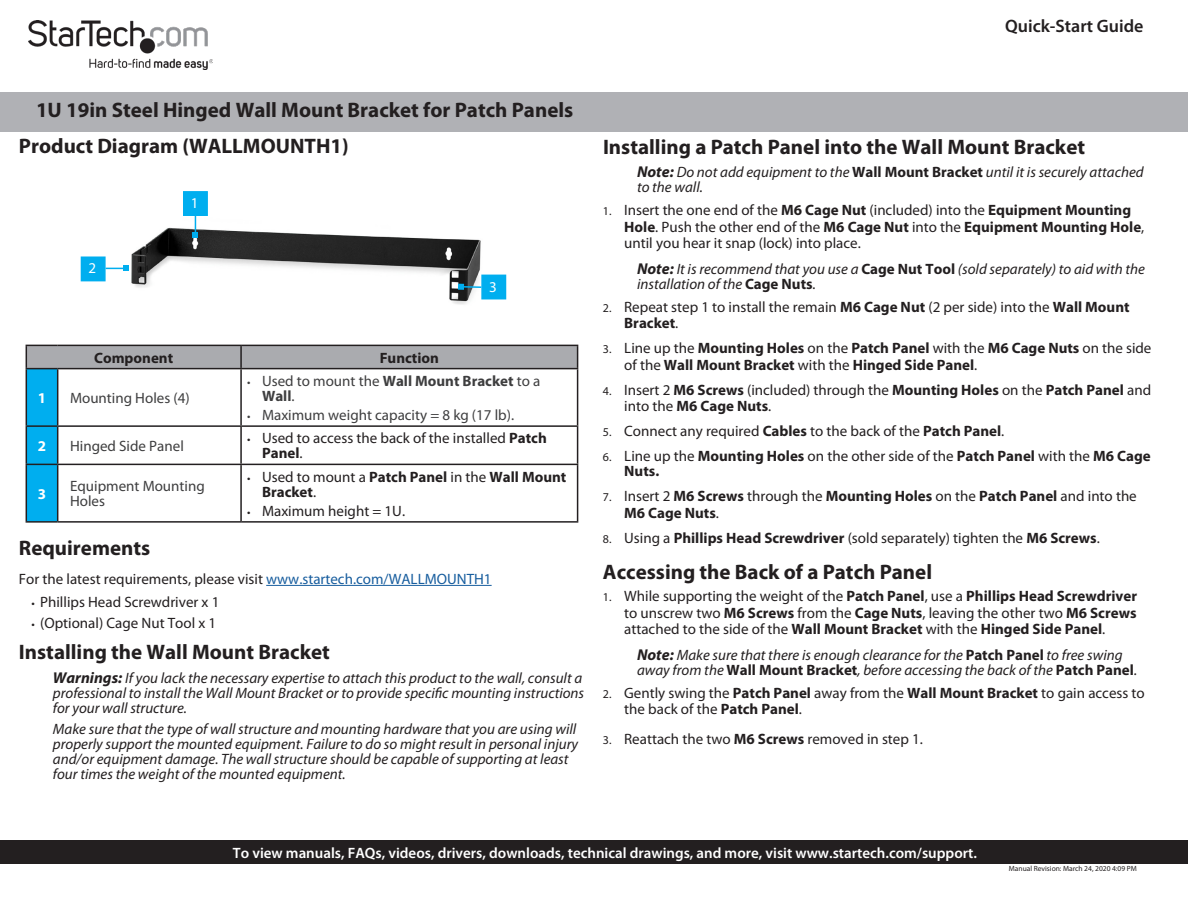
<style>
.page{position:relative;width:1188px;height:918px;background:#fff}
.page>*{position:absolute;margin:0;border:0;box-sizing:border-box;transform-origin:0 0}
.Manual_Description{font:700 21px "Myriad Pro";color:#231f20}
.t1{font:600 18px "Myriad Pro";color:#231f20}
.t2{font:15px/16.5px "Myriad Pro";color:#231f20}
.Note{font:italic 15px/15px "Myriad Pro";color:#231f20}
.Note_text{font:italic 15px/15px "Myriad Pro";color:#231f20}
.Table_Heading{font:700 15px/16.5px "Myriad Pro";color:#231f20}
.t3{font:600 15px "Myriad Pro";color:#fff}
.Table_Text{font:15px/15px "Myriad Pro";color:#3e3e3f}
.t4{font:700 15px/15px "Myriad Pro";color:#3e3e3f}
.Table_Heading_Number{font:700 15px "Myriad Pro";color:#fff}
.Text{font:15px "Myriad Pro";color:#fff}
.t5{font:7.5px "Myriad Pro";color:#231f20}
.s1{font-weight:400;font-size:12px}
.s2{font-weight:400}
.s3{font-size:12px}
.s4{font-weight:700}
.s5{color:#175d9e}
.s6{font-weight:700;font-size:15.75px}
.s7{font-weight:700;font-style:normal}
</style>
<div class="page">
<div style="left:0;top:92px;width:1188px;height:39px;background:#b0b1b5"></div>
<img style="left:28px;top:20px;width:184px;height:50px">
<div style="left:0;top:841px;width:1188px;height:23px;background:#231f20"></div>
<hr style="left:266px;top:585px;width:226px;height:1px;background:#175d9e">
<img style="left:88px;top:227px;width:419px;height:78px">
<svg style="left:26px;top:345px;width:552px;height:176px"></svg>
<hr style="left:26px;top:368px;width:32px;height:1px;background:#231f20">
<hr style="left:26px;top:369px;width:1px;height:56px;background:#231f20">
<hr style="left:58px;top:368px;width:183px;height:1px;background:#231f20">
<hr style="left:57px;top:369px;width:1px;height:56px;background:#231f20">
<hr style="left:241px;top:368px;width:337px;height:1px;background:#231f20">
<hr style="left:240px;top:369px;width:2px;height:56px;background:#231f20">
<hr style="left:577px;top:369px;width:1px;height:56px;background:#231f20">
<hr style="left:26px;top:425px;width:32px;height:2px;background:#231f20">
<hr style="left:26px;top:427px;width:1px;height:37px;background:#231f20">
<hr style="left:58px;top:425px;width:183px;height:2px;background:#231f20">
<hr style="left:57px;top:427px;width:1px;height:37px;background:#231f20">
<hr style="left:241px;top:425px;width:337px;height:2px;background:#231f20">
<hr style="left:240px;top:427px;width:2px;height:37px;background:#231f20">
<hr style="left:577px;top:427px;width:1px;height:37px;background:#231f20">
<hr style="left:26px;top:464px;width:32px;height:1px;background:#231f20">
<hr style="left:26px;top:465px;width:1px;height:56px;background:#231f20">
<hr style="left:58px;top:464px;width:183px;height:1px;background:#231f20">
<hr style="left:57px;top:465px;width:1px;height:56px;background:#231f20">
<hr style="left:241px;top:464px;width:337px;height:1px;background:#231f20">
<hr style="left:240px;top:465px;width:2px;height:56px;background:#231f20">
<hr style="left:577px;top:465px;width:1px;height:56px;background:#231f20">
<hr style="left:26px;top:521px;width:32px;height:2px;background:#231f20">
<hr style="left:58px;top:521px;width:183px;height:2px;background:#231f20">
<hr style="left:241px;top:521px;width:337px;height:2px;background:#231f20">
<div style="left:183px;top:191px;width:25px;height:25px;background:#00aeef;border:2px solid #00aeef"></div>
<div style="left:81px;top:256px;width:25px;height:25px;background:#00aeef;border:2px solid #00aeef"></div>
<svg style="left:106px;top:265px;width:23px;height:6px"></svg>
<div style="left:481px;top:275px;width:25px;height:24px;background:#00aeef"></div>
<svg style="left:458px;top:284px;width:25px;height:6px"></svg>
<svg style="left:192px;top:216px;width:6px;height:22px"></svg>
<p class="t1" style="left:1005px;top:14px;width:140px">Quick-Start Guide</p>
<p class="Manual_Description" style="left:36px;top:96px;width:539px">1U 19in Steel Hinged Wall Mount Bracket for Patch Panels</p>
<h1 class="Manual_Description" style="left:19px;top:133px;width:331px">Product Diagram (WALLMOUNTH1)</h1>
<p class="Text" style="left:89px;top:259px;width:9px">2</p>
<p class="Text" style="left:191px;top:194px;width:9px">1</p>
<p class="Table_Heading" style="left:94px;top:349px;width:81px">Component</p>
<p class="Table_Heading" style="left:380px;top:349px;width:61px">Function</p>
<p class="Text" style="left:489px;top:277px;width:9px">3</p>
<p class="Table_Heading_Number" style="left:38px;top:388px;width:10px">1</p>
<p class="Table_Text" style="left:70px;top:390px;width:121px">Mounting Holes (4)</p>
<p class="t4" style="left:262px;top:373px;width:280px;text-indent:-15px"><span class="s1">•</span> <span class="s2">Used to mount the</span> Wall Mount Bracket <span class="s2">to a<br></span>Wall<span class="s2">.</span></p>
<p class="Table_Text" style="left:247px;top:407px;width:269px"><span class="s3">•</span> Maximum weight capacity = 8 kg (17 lb).</p>
<p class="Table_Heading_Number" style="left:38px;top:436px;width:10px">2</p>
<p class="Table_Text" style="left:70px;top:438px;width:115px">Hinged Side Panel</p>
<p class="t2" style="left:262px;top:431px;width:286px;line-height:15px;text-indent:-15px"><span class="s3">•</span> Used to access the back of the installed <span class="s4">Patch<br>Panel</span>.</p>
<p class="Table_Heading_Number" style="left:38px;top:484px;width:10px">3</p>
<p class="Table_Text" style="left:70px;top:478px;width:136px">Equipment Mounting<br>Holes</p>
<p class="Table_Heading" style="left:262px;top:469px;width:306px;line-height:15px;text-indent:-15px"><span class="s1">•</span> <span class="s2">Used to mount a</span> Patch Panel <span class="s2">in the</span> Wall Mount<br>Bracket<span class="s2">.</span></p>
<p class="t2" style="left:247px;top:502px;width:160px"><span class="s3">•</span> Maximum height = 1U.</p>
<h1 class="Manual_Description" style="left:19px;top:534px;width:133px">Requirements</h1>
<h1 class="t2" style="left:19px;top:570px;width:474px">For the latest requirements, please visit <span class="s5">www.startech.com/WALLMOUNTH1</span></h1>
<p class="t2" style="left:32px;top:593px;width:189px"><span class="s3">•</span> Phillips Head Screwdriver x 1</p>
<p class="t2" style="left:32px;top:614px;width:186px"><span class="s3">•</span> (Optional) Cage Nut Tool x 1</p>
<h1 class="Manual_Description" style="left:19px;top:638px;width:312px">Installing the Wall Mount Bracket</h1>
<p class="Note" style="left:53px;top:670px;width:533px"><span class="s6">Warnings:</span> If you lack the necessary expertise to attach this product to the wall, consult a professional to install the Wall Mount Bracket or to provide specific mounting instructions for your wall structure.</p>
<p class="Note_text" style="left:53px;top:721px;width:527px">Make sure that the type of wall structure and mounting hardware that you are using will properly support the mounted equipment. Failure to do so might result in personal injury and/or equipment damage. The wall structure should be capable of supporting at least four times the weight of the mounted equipment.</p>
<h1 class="Manual_Description" style="left:603px;top:133px;width:484px">Installing a Patch Panel into the Wall Mount Bracket</h1>
<p class="Note" style="left:637px;top:164px;width:508px"><span class="s6">Note:</span> Do not add equipment to the <span class="s7">Wall Mount Bracket</span> until it is securely attached to the wall.</p>
<p class="t2" style="left:624px;top:202px;width:522px;text-indent:-21px"><span class="s3">1.</span> Insert the one end of the <span class="s4">M6 Cage Nut</span> (included) into the <span class="s4">Equipment Mounting<br>Hole</span>. Push the other end of the <span class="s4">M6 Cage Nut</span> into the <span class="s4">Equipment Mounting Hole</span>, until you hear it snap (lock) into place.</p>
<p class="Note" style="left:637px;top:261px;width:509px"><span class="s6">Note:</span> It is recommend that you use a <span class="s7">Cage Nut Tool</span> (sold separately) to aid with the installation of the <span class="s7">Cage Nuts</span>.</p>
<p class="t2" style="left:624px;top:298px;width:507px;text-indent:-21px"><span class="s3">2.</span> Repeat step 1 to install the remain <span class="s4">M6 Cage Nut</span> (2 per side) into the <span class="s4">Wall Mount<br>Bracket</span>.</p>
<p class="Table_Heading" style="left:624px;top:339px;width:529px;text-indent:-21px"><span class="s1">3.</span> <span class="s2">Line up the</span> Mounting Holes <span class="s2">on the</span> Patch Panel <span class="s2">with the</span> M6 Cage Nuts <span class="s2">on the side of the</span> Wall Mount Bracket <span class="s2">with the</span> Hinged Side Panel<span class="s2">.</span></p>
<p class="t2" style="left:624px;top:381px;width:528px;text-indent:-21px"><span class="s3">4.</span> Insert 2 <span class="s4">M6 Screws</span> (included) through the <span class="s4">Mounting Holes</span> on the <span class="s4">Patch Panel</span> and into the <span class="s4">M6 Cage Nuts</span>.</p>
<p class="t2" style="left:603px;top:423px;width:403px"><span class="s3">5.</span> Connect any required <span class="s4">Cables</span> to the back of the <span class="s4">Patch Panel</span>.</p>
<p class="t2" style="left:624px;top:448px;width:528px;line-height:15px;text-indent:-21px"><span class="s3">6.</span> Line up the <span class="s4">Mounting Holes</span> on the other side of the <span class="s4">Patch Panel</span> with the <span class="s4">M6 Cage<br>Nuts.</span></p>
<p class="Table_Heading" style="left:624px;top:487px;width:514px;text-indent:-21px"><span class="s1">7.</span> <span class="s2">Insert 2</span> M6 Screws <span class="s2">through the</span> Mounting Holes <span class="s2">on the</span> Patch Panel <span class="s2">and into the<br></span>M6 Cage Nuts<span class="s2">.</span></p>
<p class="t2" style="left:603px;top:529px;width:498px"><span class="s3">8.</span> Using a <span class="s4">Phillips Head Screwdriver</span> (sold separately) tighten the <span class="s4">M6 Screws</span>.</p>
<h1 class="Manual_Description" style="left:603px;top:558px;width:331px">Accessing the Back of a Patch Panel</h1>
<p class="t2" style="left:624px;top:588px;width:514px;text-align:justify;text-indent:-21px"><span class="s3">1.</span> While supporting the weight of the <span class="s4">Patch Panel</span>, use a <span class="s4">Phillips Head Screwdriver </span>to unscrew two <span class="s4">M6 Screws</span> from the <span class="s4">Cage Nuts</span>, leaving the other two <span class="s4">M6 Screws </span>attached to the side of the <span class="s4">Wall Mount Bracket</span> with the <span class="s4">Hinged Side Panel</span>.</p>
<p class="Note" style="left:637px;top:647px;width:502px"><span class="s6">Note:</span> Make sure that there is enough clearance for the <span class="s7">Patch Panel</span> to free swing away from the <span class="s7">Wall Mount Bracket</span>, before accessing the back of the <span class="s7">Patch Panel</span>.</p>
<p class="t2" style="left:624px;top:684px;width:522px;text-indent:-21px"><span class="s3">2.</span> Gently swing the <span class="s4">Patch Panel</span> away from the <span class="s4">Wall Mount Bracket</span> to gain access to the back of the <span class="s4">Patch Panel</span>.</p>
<p class="t2" style="left:603px;top:730px;width:321px"><span class="s3">3.</span> Reattach the two <span class="s4">M6 Screws</span> removed in step 1.</p>
<p class="t3" style="left:233px;top:844px;width:745px">To view manuals, FAQs, videos, drivers, downloads, technical drawings, and more, visit www.startech.com/support.</p>
<p class="t5" style="left:1009px;top:863px;width:129px">Manual Revision: March 24, 2020 4:09 PM</p>
</div>
